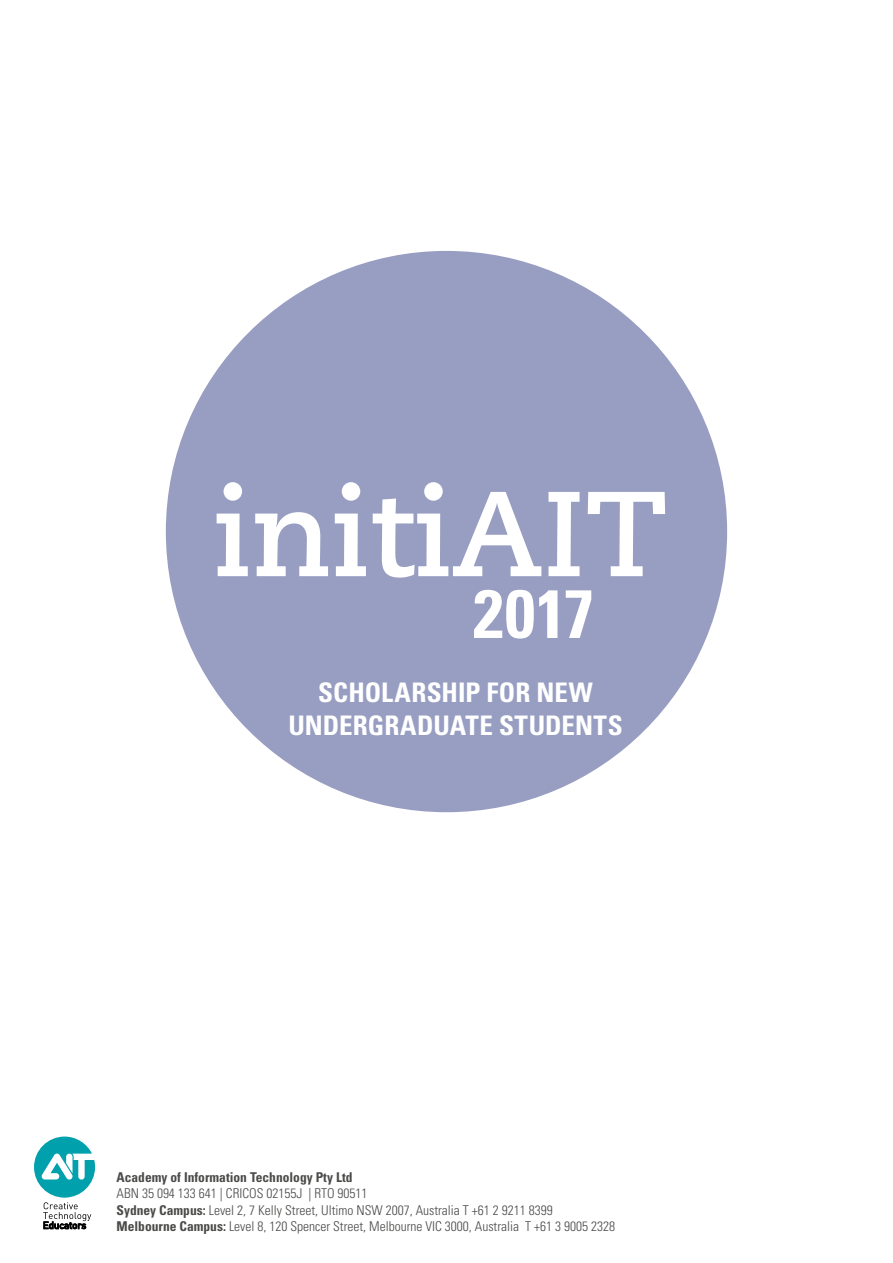
<style>
.page{position:relative;width:893px;height:1263px;background:#fff}
.page>*{position:absolute;margin:0;border:0;box-sizing:border-box;transform-origin:0 0}
.t1{font:700 120.3px "Caecilia LT Std";color:#fff}
.t2{font:700 condensed 68.1px "Univers LT Std";color:#fff}
.t3{font:700 condensed 27px/32.4px "Univers LT Std";color:#fff;text-align:center}
.t4{font:300 condensed 13.5px/16.2px "Univers LT Std";color:#4a4a49}
.t5{font:700 condensed 13.5px "Univers LT Std";color:#4a4a49}
.s1{font-weight:700}
</style>
<div class="page">
<svg style="left:34px;top:1136px;width:61px;height:93px"></svg>
<div style="left:166px;top:251px;width:561px;height:561px;background:#989ec2;border-radius:50%"></div>
<h1 class="t1" style="left:213px;top:463px;width:456px">initiAIT</h1>
<h2 class="t2" style="left:473px;top:572px;width:122px">2017</h2>
<h3 class="t3" style="left:288px;top:676px;width:336px">SCHOLARSHIP FOR NEW<br>UNDERGRADUATE STUDENTS</h3>
<p class="t5" style="left:117px;top:1169px;width:237px">Academy of Information Technology Pty Ltd</p>
<p class="t4" style="left:117px;top:1185px;width:500px">ABN 35 094 133 641 | CRICOS 02155J | RTO 90511<br><span class="s1">Sydney Campus:</span> Level 2, 7 Kelly Street, Ultimo NSW 2007, Australia T +61 2 9211 8399<br><span class="s1">Melbourne Campus:</span> Level 8, 120 Spencer Street, Melbourne VIC 3000, Australia T +61 3 9005 2328</p>
</div>
